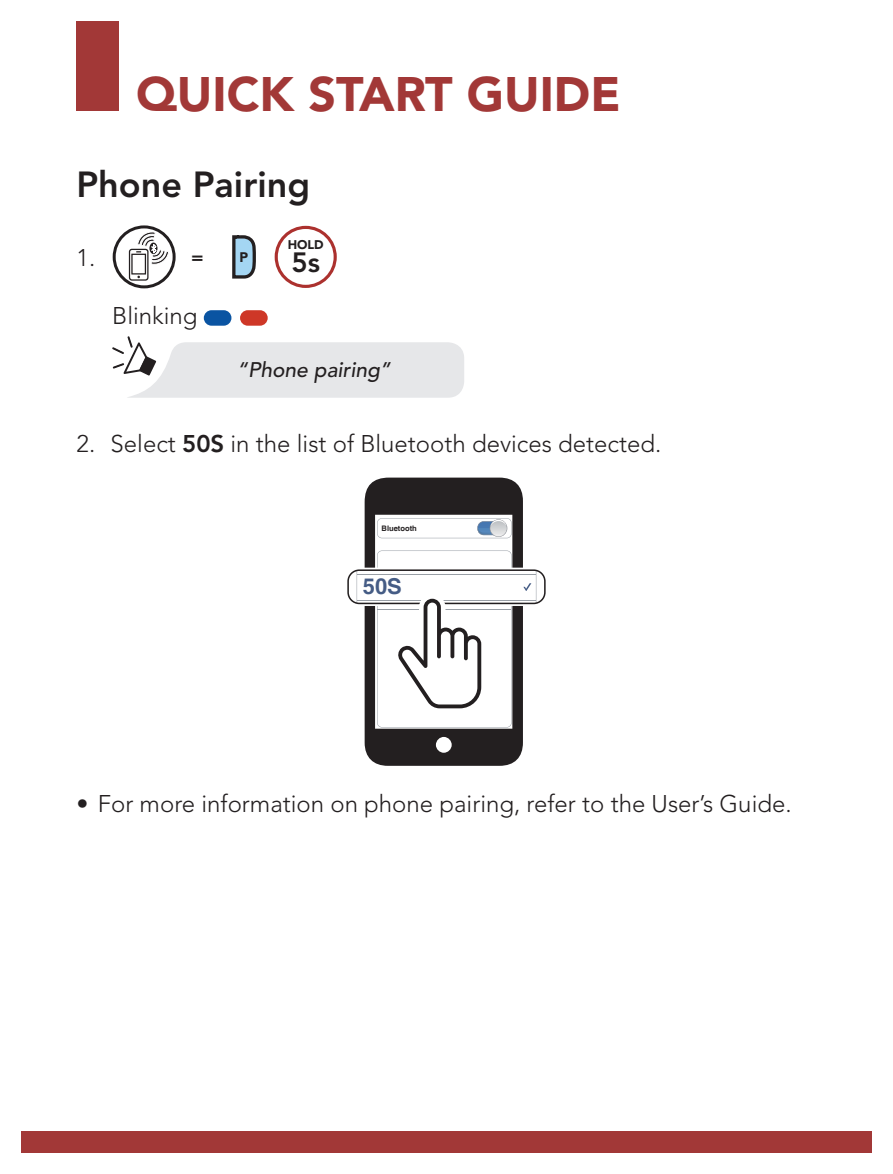
<style>
.page{position:relative;width:893px;height:1174px;background:#fff}
.page>*{position:absolute;margin:0;border:0;box-sizing:border-box;transform-origin:0 0}
.t1{font:900 48px "Avenir LT Std";color:#a23837}
.t2{font:800 36px "Avenir LT Std";color:#231f20}
.t3{font:800 27.6px "Avenir LT Std";color:#231f20}
.t4{font:300 24px "Avenir LT Std";color:#231f20}
.t5{font:700 21.9px "Helvetica";color:#455c85}
.t6{font:italic 500 21px "Avenir LT Std";color:#231f20}
.t7{font:800 18.9px "Avenir LT Std";color:#231f20}
.t8{font:900 13.8px "Avenir LT Std";color:#231f20}
.t9{font:900 12.6px "Avenir LT Std";color:#231f20}
.t10{font:700 7.5px "Helvetica";color:#231f20}
.t11{font:700 7.5px "Helvetica";color:#455c85}
.s1{font-weight:800}
</style>
<div class="page">
<div style="left:21px;top:1131px;width:851px;height:21px;background:#a23837"></div>
<div style="left:77px;top:21px;width:42px;height:90px;background:#a23837"></div>
<svg style="left:113px;top:225px;width:63px;height:63px"></svg>
<svg style="left:254px;top:241px;width:2px;height:31px"></svg>
<svg style="left:232px;top:235px;width:22px;height:43px"></svg>
<svg style="left:275px;top:226px;width:62px;height:62px"></svg>
<div style="left:240px;top:310px;width:28px;height:16px;background:#ce3727;border-radius:8px"></div>
<div style="left:204px;top:310px;width:27px;height:16px;background:#0a54a2;border-radius:8px"></div>
<svg style="left:112px;top:336px;width:352px;height:62px"></svg>
<svg style="left:365px;top:477px;width:158px;height:289px;fill:#231f20"></svg>
<svg style="left:377px;top:518px;width:135px;height:20px"></svg>
<svg style="left:348px;top:570px;width:197px;height:33px"></svg>
<div style="left:346px;top:567px;width:201px;height:39px;border:5px solid #fff;border-radius:11px"></div>
<div style="left:347px;top:569px;width:199px;height:35px;border:2px solid #231f20;border-radius:11px"></div>
<svg style="left:357px;top:550px;width:179px;height:177px"></svg>
<h1 class="t1" style="left:136px;top:65px;width:486px">QUICK START GUIDE</h1>
<h2 class="t2" style="left:77px;top:163px;width:235px">Phone Pairing</h2>
<p class="t9" style="left:288px;top:237px;width:38px">HOLD</p>
<p class="t4" style="left:77px;top:244px;width:20px">1.</p>
<p class="t7" style="left:191px;top:246px;width:14px">=</p>
<p class="t8" style="left:240px;top:248px;width:10px">P</p>
<p class="t3" style="left:291px;top:246px;width:30px">5s</p>
<p class="t4" style="left:112px;top:301px;width:87px">Blinking</p>
<p class="t6" style="left:237px;top:358px;width:155px">“Phone pairing”</p>
<p class="t4" style="left:77px;top:430px;width:586px">2. Select <span class="s1">50S</span> in the list of Bluetooth devices detected.</p>
<p class="t10" style="left:382px;top:524px;width:37px">Bluetooth</p>
<p class="t11" style="left:382px;top:575px;width:9px">Pi</p>
<p class="t5" style="left:363px;top:572px;width:40px">50S</p>
<p class="t4" style="left:77px;top:789px;width:717px">• For more information on phone pairing, refer to the User’s Guide.</p>
</div>
